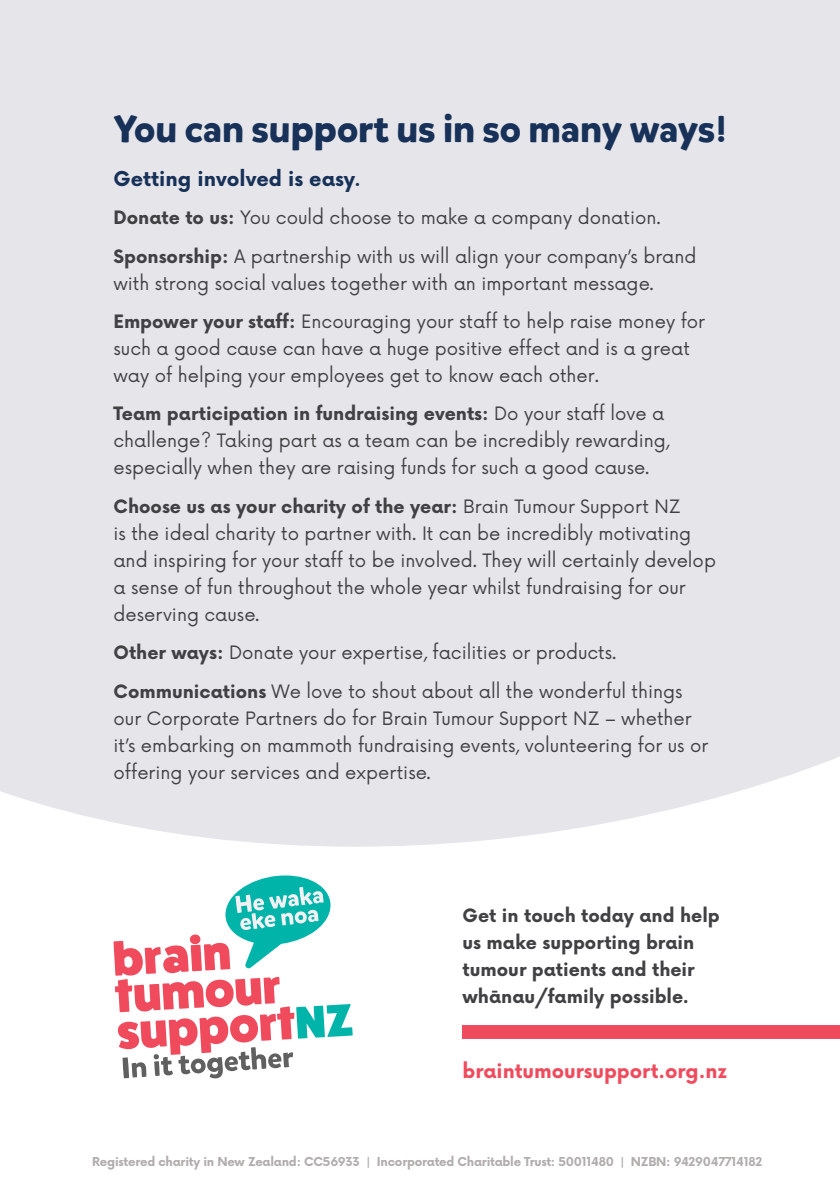
<style>
.page{position:relative;width:840px;height:1191px;background:#fff}
.page>*{position:absolute;margin:0;border:0;box-sizing:border-box;transform-origin:0 0}
.t1{font:38px "Mikado Bold DEMO";color:#173158}
.t2{font:700 20px "Now";color:#173158}
.t3{font:700 19.6px "Now";color:#f04b5d}
.t4{font:18px/27px "Now";color:#414042}
.t5{font:700 18px/27px "Now";color:#414042}
.t6{font:700 12px "Now";letter-spacing:-.02em;color:#b1adad}
.s1{font-family:"Patagonia";font-weight:500}
.s2{font-weight:700}
</style>
<div class="page">
<div style="left:0;top:0;width:839px;height:846px;background:#e6e5ea"></div>
<svg style="left:113px;top:875px;width:239px;height:203px"></svg>
<div style="left:462px;top:1025px;width:377px;height:14px;background:#f04b5d"></div>
<h1 class="t1" style="left:113px;top:113px;width:616px">You can support us in so many ways<span class="s1">!</span></h1>
<p class="t2" style="left:113px;top:164px;width:247px">Getting involved is easy<span class="s1">.</span></p>
<p class="t4" style="left:113px;top:197px;width:584px;line-height:38.4px"><span class="s2">Donate to us:</span> You could choose to make a company donation.<br><span class="s2">Sponsorship:</span> A partnership with us will align your company’s brand</p>
<p class="t4" style="left:113px;top:263px;width:592px;line-height:38.4px">with strong social values together with an important message.<br><span class="s2">Empower your staff:</span> Encouraging your staff to help raise money for</p>
<p class="t4" style="left:113px;top:334px;width:577px">such a good cause can have a huge positive effect and is a great way of helping your employees get to know each other.</p>
<p class="t4" style="left:113px;top:399px;width:557px"><span class="s2">Team participation in fundraising events:</span> Do your staff love a challenge? Taking part as a team can be incredibly rewarding, especially when they are raising funds for such a good cause.</p>
<p class="t4" style="left:113px;top:491px;width:603px"><span class="s2">Choose us as your charity of the year:</span> Brain Tumour Support NZ<br>is the ideal charity to partner with. It can be incredibly motivating and inspiring for your staff to be involved. They will certainly develop a sense of fun throughout the whole year whilst fundraising for our deserving cause.</p>
<p class="t4" style="left:113px;top:632px;width:570px;line-height:38.4px"><span class="s2">Other ways:</span> Donate your expertise, facilities or products.<br><span class="s2">Communications</span> We love to shout about all the wonderful things</p>
<p class="t4" style="left:113px;top:703px;width:596px">our Corporate Partners do for Brain Tumour Support NZ – whether it’s embarking on mammoth fundraising events, volunteering for us or offering your services and expertise.</p>
<p class="t5" style="left:462px;top:901px;width:258px">Get in touch today and help us make supporting brain tumour patients and their whānau/family possible.</p>
<p class="t3" style="left:462px;top:1055px;width:266px">braintumoursupport.org.nz</p>
<p class="t6" style="left:92px;top:1152px;width:671px">Registered charity in New Zealand: CC56933 | Incorporated Charitable Trust: 50011480 | NZBN: 9429047714182</p>
</div>
